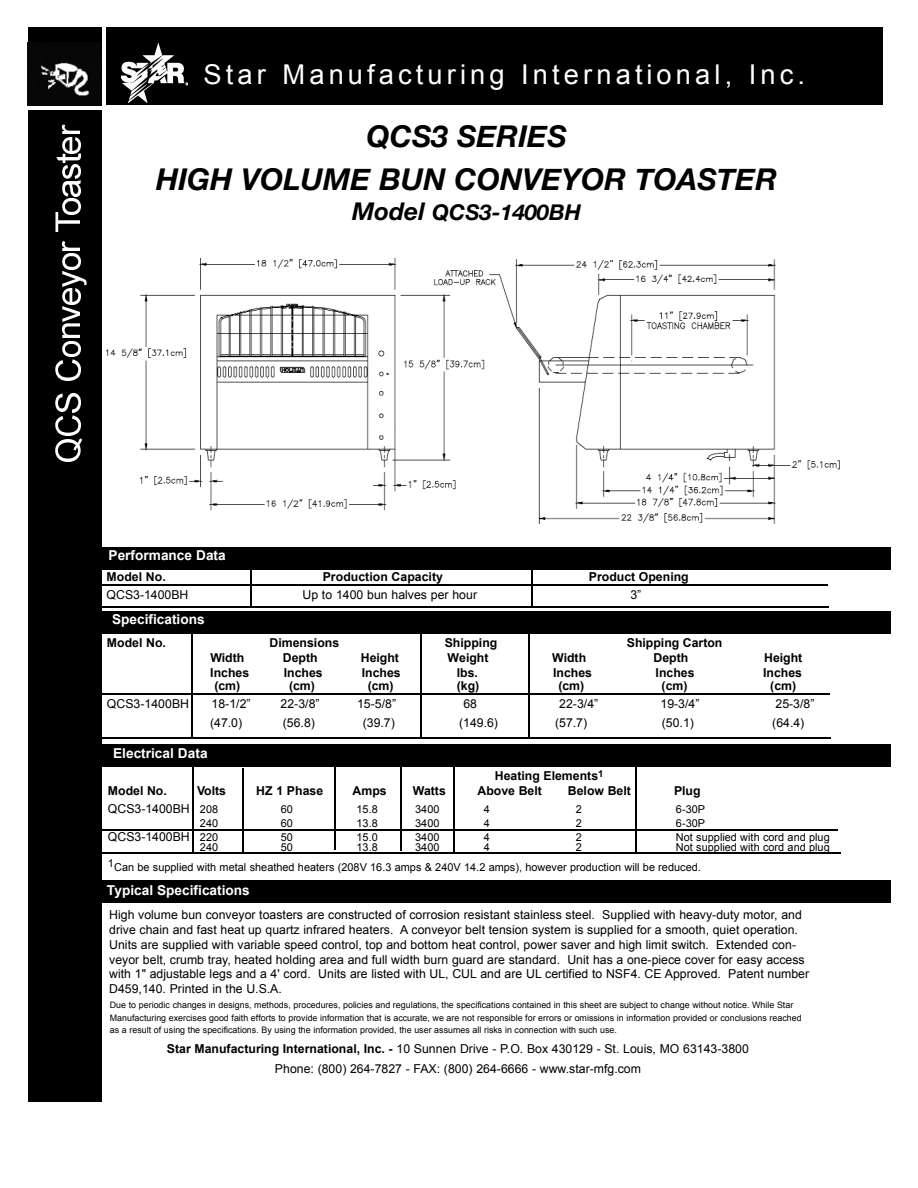
<style>
.page{position:relative;width:918px;height:1188px;background:#fff}
.page>*{position:absolute;margin:0;border:0;box-sizing:border-box;transform-origin:0 0}
.t1{font:italic 700 30px/43.2px "Helvetica Neue";color:#000;text-align:center}
.t2{font:27.3px "Arial";letter-spacing:.15em;color:#fff}
.t3{font:italic 700 21.9px "Helvetica Neue";color:#000}
.t4{font:700 13.65px "Arial";color:#fff}
.t5{font:12.3px/14.7px "Arial";color:#000}
.t6{font:700 12.3px "Arial";color:#000}
.t7{font:10.95px/19.4px "Arial";color:#000}
.t8{font:8.85px/12.3px "Arial";color:#000}
.s1{font-size:24.6px}
.s2{font-size:10.95px}
.s3{font-weight:700}
</style>
<div class="page">
<div style="left:107px;top:28px;width:776px;height:77px;background:#000"></div>
<div style="left:28px;top:28px;width:74px;height:77px;background:#000"></div>
<img style="left:28px;top:42px;width:74px;height:63px">
<div style="left:58px;top:547px;width:833px;height:23px;background:#000"></div>
<div style="left:62px;top:611px;width:829px;height:22px;background:#000"></div>
<hr style="left:101px;top:694px;width:729px;height:1px;background:#000">
<hr style="left:191px;top:632px;width:1px;height:105px;background:#000">
<hr style="left:420px;top:629px;width:2px;height:110px;background:#000">
<hr style="left:528px;top:630px;width:1px;height:107px;background:#000">
<hr style="left:41px;top:852px;width:799px;height:2px;background:#000">
<hr style="left:454px;top:762px;width:1px;height:90px;background:#000">
<hr style="left:635px;top:763px;width:2px;height:89px;background:#000">
<hr style="left:192px;top:767px;width:2px;height:85px;background:#000">
<hr style="left:243px;top:768px;width:1px;height:86px;background:#000">
<hr style="left:335px;top:757px;width:1px;height:93px;background:#000">
<hr style="left:400px;top:762px;width:2px;height:89px;background:#000">
<img style="left:107px;top:258px;width:732px;height:266px">
<hr style="left:101px;top:829px;width:736px;height:1px;background:#000">
<hr style="left:101px;top:584px;width:727px;height:2px;background:#000">
<hr style="left:250px;top:565px;width:2px;height:43px;background:#000">
<hr style="left:532px;top:568px;width:1px;height:38px;background:#000">
<div style="left:28px;top:110px;width:74px;height:992px;background:#000"></div>
<img style="left:55px;top:439px;width:26px;height:22px">
<img style="left:55px;top:415px;width:25px;height:21px">
<img style="left:55px;top:394px;width:25px;height:18px">
<img style="left:55px;top:360px;width:25px;height:20px">
<img style="left:62px;top:341px;width:18px;height:16px">
<img style="left:62px;top:324px;width:18px;height:14px">
<img style="left:62px;top:306px;width:18px;height:16px">
<img style="left:62px;top:288px;width:18px;height:16px">
<img style="left:62px;top:271px;width:25px;height:16px">
<img style="left:62px;top:254px;width:18px;height:15px">
<img style="left:62px;top:242px;width:18px;height:8px">
<img style="left:55px;top:215px;width:25px;height:17px">
<img style="left:55px;top:199px;width:25px;height:16px">
<img style="left:62px;top:181px;width:18px;height:15px">
<img style="left:56px;top:137px;width:24px;height:41px">
<img style="left:62px;top:125px;width:18px;height:8px">
<div style="left:56px;top:880px;width:835px;height:23px;background:#000"></div>
<div style="left:63px;top:744px;width:828px;height:23px;background:#000"></div>
<img style="left:122px;top:44px;width:66px;height:58px">
<hr style="left:102px;top:607px;width:726px;height:1px;background:#000">
<hr style="left:102px;top:737px;width:729px;height:2px;background:#000">
<h2 class="t2" style="left:204px;top:59px;width:603px">Star Manufacturing International, Inc.</h2>
<h1 class="t1" style="left:156px;top:114px;width:622px">QCS3 SERIES<br>HIGH VOLUME BUN CONVEYOR TOASTER</h1>
<h3 class="t3" style="left:352px;top:205px;width:230px"><span class="s1">Model</span> QCS3-1400BH</h3>
<p class="t4" style="left:109px;top:548px;width:119px">Performance Data</p>
<p class="t6" style="left:107px;top:570px;width:61px">Model No.</p>
<p class="t6" style="left:323px;top:570px;width:122px">Production Capacity</p>
<p class="t6" style="left:589px;top:570px;width:101px">Product Opening</p>
<p class="t5" style="left:107px;top:587px;width:83px">QCS3-1400BH</p>
<p class="t5" style="left:303px;top:587px;width:176px">Up to 1400 bun halves per hour</p>
<p class="t5" style="left:630px;top:587px;width:12px">3”</p>
<p class="t4" style="left:112px;top:612px;width:94px">Specifications</p>
<p class="t6" style="left:107px;top:636px;width:61px">Model No.</p>
<p class="t6" style="left:270px;top:636px;width:71px">Dimensions</p>
<p class="t6" style="left:445px;top:636px;width:54px">Shipping</p>
<p class="t6" style="left:627px;top:636px;width:97px">Shipping Carton</p>
<p class="t6" style="left:210px;top:651px;width:36px">Width</p>
<p class="t6" style="left:283px;top:651px;width:36px">Depth</p>
<p class="t6" style="left:361px;top:651px;width:40px">Height</p>
<p class="t6" style="left:448px;top:651px;width:42px">Weight</p>
<p class="t6" style="left:552px;top:651px;width:36px">Width</p>
<p class="t6" style="left:654px;top:651px;width:36px">Depth</p>
<p class="t6" style="left:764px;top:651px;width:40px">Height</p>
<p class="t6" style="left:210px;top:666px;width:40px">Inches</p>
<p class="t6" style="left:284px;top:666px;width:40px">Inches</p>
<p class="t6" style="left:362px;top:666px;width:40px">Inches</p>
<p class="t6" style="left:457px;top:666px;width:23px">lbs.</p>
<p class="t6" style="left:553px;top:666px;width:40px">Inches</p>
<p class="t6" style="left:656px;top:666px;width:40px">Inches</p>
<p class="t6" style="left:763px;top:666px;width:40px">Inches</p>
<p class="t6" style="left:214px;top:679px;width:27px">(cm)</p>
<p class="t6" style="left:289px;top:679px;width:27px">(cm)</p>
<p class="t6" style="left:368px;top:679px;width:27px">(cm)</p>
<p class="t6" style="left:457px;top:679px;width:24px">(kg)</p>
<p class="t6" style="left:558px;top:679px;width:27px">(cm)</p>
<p class="t6" style="left:662px;top:679px;width:27px">(cm)</p>
<p class="t6" style="left:770px;top:679px;width:27px">(cm)</p>
<p class="t5" style="left:107px;top:696px;width:84px">QCS3-1400BH</p>
<p class="t5" style="left:212px;top:696px;width:41px">18-1/2”</p>
<p class="t5" style="left:281px;top:696px;width:41px">22-3/8”</p>
<p class="t5" style="left:357px;top:696px;width:41px">15-5/8”</p>
<p class="t5" style="left:463px;top:696px;width:15px">68</p>
<p class="t5" style="left:559px;top:696px;width:41px">22-3/4”</p>
<p class="t5" style="left:661px;top:696px;width:40px">19-3/4”</p>
<p class="t5" style="left:776px;top:696px;width:40px">25-3/8”</p>
<p class="t5" style="left:210px;top:716px;width:34px">(47.0)</p>
<p class="t5" style="left:283px;top:716px;width:34px">(56.8)</p>
<p class="t5" style="left:363px;top:716px;width:34px">(39.7)</p>
<p class="t5" style="left:459px;top:716px;width:40px">(149.6)</p>
<p class="t5" style="left:555px;top:716px;width:34px">(57.7)</p>
<p class="t5" style="left:662px;top:716px;width:34px">(50.1)</p>
<p class="t5" style="left:772px;top:716px;width:34px">(64.4)</p>
<p class="t4" style="left:113px;top:745px;width:96px">Electrical Data</p>
<p class="t6" style="left:495px;top:769px;width:110px">Heating Elements<sup>1</sup></p>
<p class="t6" style="left:108px;top:783px;width:61px">Model No.</p>
<p class="t6" style="left:197px;top:783px;width:31px">Volts</p>
<p class="t6" style="left:256px;top:783px;width:68px">HZ 1 Phase</p>
<p class="t6" style="left:353px;top:783px;width:36px">Amps</p>
<p class="t6" style="left:413px;top:783px;width:34px">Watts</p>
<p class="t6" style="left:477px;top:783px;width:66px">Above Belt</p>
<p class="t6" style="left:568px;top:783px;width:65px">Below Belt</p>
<p class="t6" style="left:674px;top:783px;width:28px">Plug</p>
<p class="t5" style="left:108px;top:802px;width:112px">QCS3-1400BH <span class="s2">208</span></p>
<p class="t7" style="left:281px;top:800px;width:14px">60</p>
<p class="t7" style="left:357px;top:800px;width:23px">15.8</p>
<p class="t7" style="left:415px;top:800px;width:26px">3400</p>
<p class="t7" style="left:484px;top:800px;width:8px">4</p>
<p class="t7" style="left:576px;top:800px;width:8px">2</p>
<p class="t7" style="left:676px;top:800px;width:31px">6-30P</p>
<p class="t7" style="left:200px;top:814px;width:20px">240</p>
<p class="t7" style="left:281px;top:814px;width:14px">60</p>
<p class="t7" style="left:357px;top:814px;width:23px">13.8</p>
<p class="t7" style="left:415px;top:814px;width:26px">3400</p>
<p class="t7" style="left:484px;top:814px;width:8px">4</p>
<p class="t7" style="left:576px;top:814px;width:8px">2</p>
<p class="t7" style="left:676px;top:814px;width:31px">6-30P</p>
<p class="t5" style="left:108px;top:829px;width:112px">QCS3-1400BH <span class="s2">220</span></p>
<p class="t7" style="left:281px;top:827px;width:14px">50</p>
<p class="t7" style="left:357px;top:827px;width:23px">15.0</p>
<p class="t7" style="left:415px;top:827px;width:26px">3400</p>
<p class="t7" style="left:484px;top:827px;width:8px">4</p>
<p class="t7" style="left:576px;top:827px;width:8px">2</p>
<p class="t7" style="left:676px;top:827px;width:155px">Not supplied with cord and plug</p>
<p class="t7" style="left:200px;top:838px;width:20px">240</p>
<p class="t7" style="left:281px;top:838px;width:14px">50</p>
<p class="t7" style="left:357px;top:838px;width:23px">13.8</p>
<p class="t7" style="left:415px;top:838px;width:26px">3400</p>
<p class="t7" style="left:484px;top:838px;width:8px">4</p>
<p class="t7" style="left:576px;top:838px;width:8px">2</p>
<p class="t7" style="left:108px;top:838px;width:723px;text-indent:568px">Not supplied with cord and plug<br>1Can be supplied with metal sheathed heaters (208V 16.3 amps &amp; 240V 14.2 amps), however production will be reduced.</p>
<p class="t4" style="left:107px;top:883px;width:144px">Typical Specifications</p>
<p class="t5" style="left:109px;top:908px;width:701px">High volume bun conveyor toasters are constructed of corrosion resistant stainless steel. Supplied with heavy-duty motor, and drive chain and fast heat up quartz infrared heaters. A conveyor belt tension system is supplied for a smooth, quiet operation.<br>Units are supplied with variable speed control, top and bottom heat control, power saver and high limit switch. Extended con&shy;veyor belt, crumb tray, heated holding area and full width burn guard are standard. Unit has a one-piece cover for easy access with 1" adjustable legs and a 4' cord. Units are listed with UL, CUL and are UL certified to NSF4. CE Approved. Patent number D459,140. Printed in the U.S.A.</p>
<p class="t8" style="left:110px;top:999px;width:693px">Due to periodic changes in designs, methods, procedures, policies and regulations, the specifications contained in this sheet are subject to change without notice. While Star<br>Manufacturing exercises good faith efforts to provide information that is accurate, we are not responsible for errors or omissions in information provided or conclusions reached as a result of using the specifications. By using the information provided, the user assumes all risks in connection with such use.</p>
<p class="t5" style="left:167px;top:1041px;width:584px"><span class="s3">Star Manufacturing International, Inc. -</span> 10 Sunnen Drive - P.O. Box 430129 - St. Louis, MO 63143-3800</p>
<p class="t5" style="left:275px;top:1062px;width:367px">Phone: (800) 264-7827 - FAX: (800) 264-6666 - www.star-mfg.com</p>
</div>
